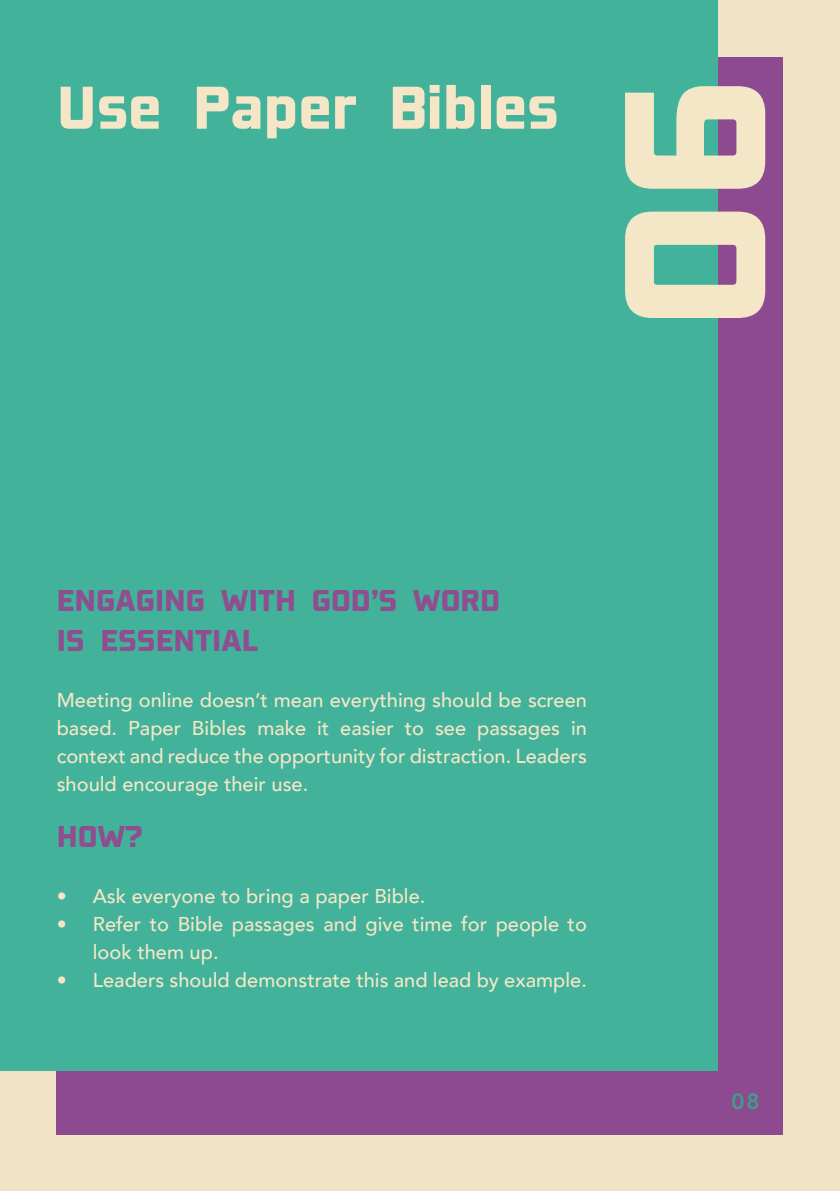
<style>
.page{position:relative;width:840px;height:1191px;background:#fff}
.page>*{position:absolute;margin:0;border:0;box-sizing:border-box;transform-origin:0 0}
.t1{font:200px "Konkretika Black WIP";color:#f4e7c7}
.t2{font:60px "Konkretika Black WIP";color:#f4e6c6}
.t3{font:30px/40px "Konkretika Black WIP";color:#904d90}
.t4{font:800 22px "Avenir";color:#3c9e8b}
.t5{font:500 20px/28px "Avenir";color:#f5e7c6;text-align:justify}
</style>
<div class="page">
<div style="left:0;top:0;width:839px;height:1191px;background:#f1e3c6"></div>
<div style="left:57px;top:57px;width:725px;height:1077px;background:#8e4a90"></div>
<div style="left:0;top:0;width:716px;height:1070px;background:#42b29b"></div>
<h2 class="t2" style="left:57px;top:72px;width:503px">Use Paper Bibles</h2>
<h1 class="t1" style="left:575px;top:329px;width:256px;rotate:-90deg">06</h1>
<h3 class="t3" style="left:57px;top:580px;width:444px">ENGAGING WITH GOD’S WORD<br>IS ESSENTIAL</h3>
<p class="t5" style="left:57px;top:685px;width:531px">Meeting online doesn’t mean everything should be screen based. Paper Bibles make it easier to see passages in context and reduce the opportunity for distraction. Leaders should encourage their use.</p>
<h3 class="t3" style="left:57px;top:816px;width:87px">HOW?</h3>
<p class="t5" style="left:57px;top:881px;width:370px">• Ask everyone to bring a paper Bible.</p>
<p class="t5" style="left:93px;top:909px;width:495px;text-indent:-36px">• Refer to Bible passages and give time for people to look them up.</p>
<p class="t5" style="left:57px;top:965px;width:531px">• Leaders should demonstrate this and lead by example.</p>
<p class="t4" style="left:731px;top:1084px;width:30px">08</p>
</div>
